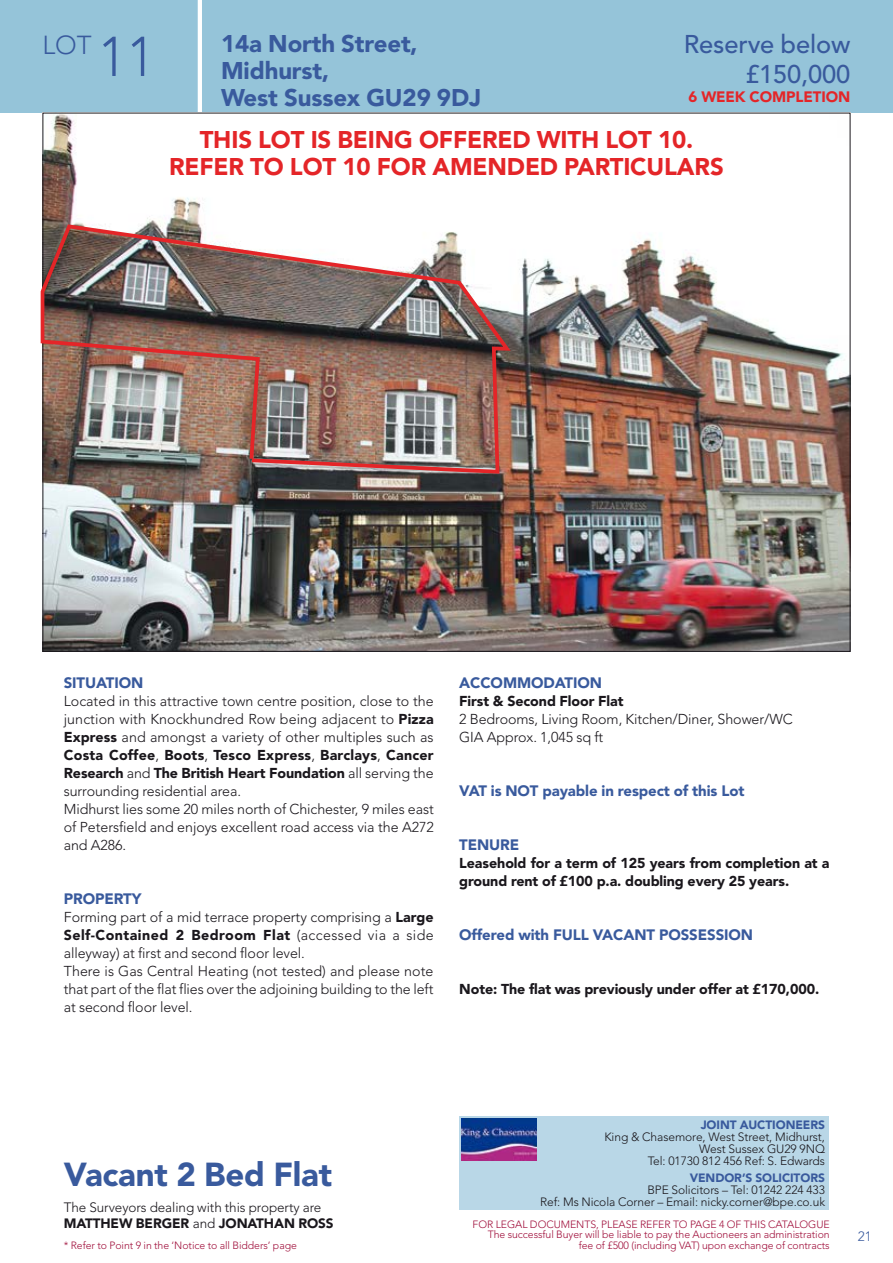
<style>
.page{position:relative;width:893px;height:1263px;background:#fff}
.page>*{position:absolute;margin:0;border:0;box-sizing:border-box;transform-origin:0 0}
.t1{font:900 33px "Avenir LT Std";letter-spacing:-.005em;color:#395a9d}
.t2{font:300 25.8px "Avenir LT Std";color:#395a9d}
.t3{font:500 25.5px/29.2px "Avenir LT Std";letter-spacing:-.005em;color:#395a9d;text-align:right}
.t4{font:900 24px/27px "Avenir LT Std";letter-spacing:-.005em;color:#e42528;text-align:center}
.t5{font:900 24px/27px "Avenir LT Std";letter-spacing:-.005em;color:#395a9d}
.t6{font:900 15px "Avenir LT Std";letter-spacing:-.005em;color:#395a9d}
.t7{font:900 15px "Avenir LT Std";letter-spacing:-.005em;color:#e42528}
.t8{font:300 14.25px/18px "Avenir LT Std";letter-spacing:-.005em;color:#1a171c}
.t9{font:900 14.25px/18px "Avenir LT Std";letter-spacing:-.005em;color:#1a171c}
.t10{font:300 13.5px/16.5px "Avenir LT Std";letter-spacing:-.005em;color:#1a171c}
.t11{font:300 13.5px "Avenir LT Std";color:#395a9d}
.t12{font:300 12px/12px "Avenir LT Std";letter-spacing:-.005em;color:#1a171c;text-align:right}
.t13{font:900 12px "Avenir LT Std";letter-spacing:-.005em;color:#395a9d}
.t14{font:300 10.5px/10.5px "Avenir LT Std";letter-spacing:-.005em;color:#a00f3b;text-align:right}
.s1{font-size:55.5px}
.s2{font-weight:900}
</style>
<div class="page">
<div style="left:0;top:0;width:893px;height:113px;background:#95c4d9"></div>
<hr style="left:198px;top:0;width:4px;height:113px;background:#fff">
<img style="left:45px;top:115px;width:803px;height:535px">
<img style="left:40px;top:222px;width:474px;height:254px">
<div style="left:459px;top:1116px;width:370px;height:94px;background:#b9d7e7"></div>
<img style="left:461px;top:1118px;width:76px;height:43px">
<h2 class="t2" style="left:43px;top:30px;width:114px">LOT <span class="s1">11</span></h2>
<h3 class="t5" style="left:221px;top:30px;width:261px">14a North Street,<br>Midhurst,<br>West Sussex GU29 9DJ</h3>
<h3 class="t3" style="left:684px;top:30px;width:168px">Reserve below £150,000</h3>
<p class="t7" style="left:689px;top:88px;width:163px">6 WEEK COMPLETION</p>
<h3 class="t4" style="left:169px;top:126px;width:556px">THIS LOT IS BEING OFFERED WITH LOT 10.<br>REFER TO LOT 10 FOR AMENDED PARTICULARS</h3>
<p class="t6" style="left:64px;top:673px;width:81px">SITUATION</p>
<p class="t8" style="left:64px;top:692px;width:372px">Located in this attractive town centre position, close to the junction with Knockhundred Row being adjacent to <span class="s2">Pizza Express</span> and amongst a variety of other multiples such as <span class="s2">Costa Coffee</span>, <span class="s2">Boots</span>, <span class="s2">Tesco Express</span>, <span class="s2">Barclays</span>, <span class="s2">Cancer Research</span> and <span class="s2">The British Heart Foundation</span> all serving the surrounding residential area.<br>Midhurst lies some 20 miles north of Chichester, 9 miles east of Petersfield and enjoys excellent road access via the A272 and A286.</p>
<p class="t6" style="left:64px;top:889px;width:79px">PROPERTY</p>
<p class="t8" style="left:64px;top:908px;width:371px">Forming part of a mid terrace property comprising a <span class="s2">Large Self-Contained 2 Bedroom Flat</span> (accessed via a side alleyway) at first and second floor level.<br>There is Gas Central Heating (not tested) and please note that part of the flat flies over the adjoining building to the left at second floor level.</p>
<p class="t6" style="left:459px;top:673px;width:144px">ACCOMMODATION</p>
<p class="t9" style="left:459px;top:692px;width:166px">First &amp; Second Floor Flat</p>
<p class="t8" style="left:459px;top:710px;width:335px">2 Bedrooms, Living Room, Kitchen/Diner, Shower/WC<br>GIA Approx. 1,045 sq ft</p>
<p class="t6" style="left:459px;top:781px;width:287px">VAT is NOT payable in respect of this Lot</p>
<p class="t6" style="left:459px;top:835px;width:62px">TENURE</p>
<p class="t9" style="left:459px;top:854px;width:372px">Leasehold for a term of 125 years from completion at a ground rent of £100 p.a. doubling every 25 years.</p>
<p class="t6" style="left:459px;top:925px;width:295px">Offered with FULL VACANT POSSESSION</p>
<p class="t9" style="left:459px;top:980px;width:362px">Note: The flat was previously under offer at £170,000.</p>
<h1 class="t1" style="left:64px;top:1154px;width:270px">Vacant 2 Bed Flat</h1>
<p class="t10" style="left:64px;top:1199px;width:271px">The Surveyors dealing with this property are<br><span class="s2">MATTHEW BERGER</span> and <span class="s2">JONATHAN ROSS</span></p>
<p class="t14" style="left:64px;top:1240px;width:235px">* Refer to Point 9 in the ‘Notice to all Bidders’ page</p>
<p class="t13" style="left:701px;top:1118px;width:126px">JOINT AUCTIONEERS</p>
<p class="t12" style="left:604px;top:1131px;width:222px">King &amp; Chasemore, West Street, Midhurst,<br>West Sussex GU29 9NQ<br>Tel: 01730 812 456 Ref: S. Edwards</p>
<p class="t13" style="left:690px;top:1170px;width:137px">VENDOR’S SOLICITORS</p>
<p class="t12" style="left:540px;top:1183px;width:286px">BPE Solicitors – Tel: 01242 224 433<br>Ref: Ms Nicola Corner – Email: nicky.corner@bpe.co.uk</p>
<p class="t14" style="left:473px;top:1219px;width:359px">FOR LEGAL DOCUMENTS, PLEASE REFER TO PAGE 4 OF THIS CATALOGUE<br>The successful Buyer will be liable to pay the Auctioneers an administration fee of £500 (including VAT) upon exchange of contracts</p>
<p class="t11" style="left:858px;top:1229px;width:15px">21</p>
</div>
